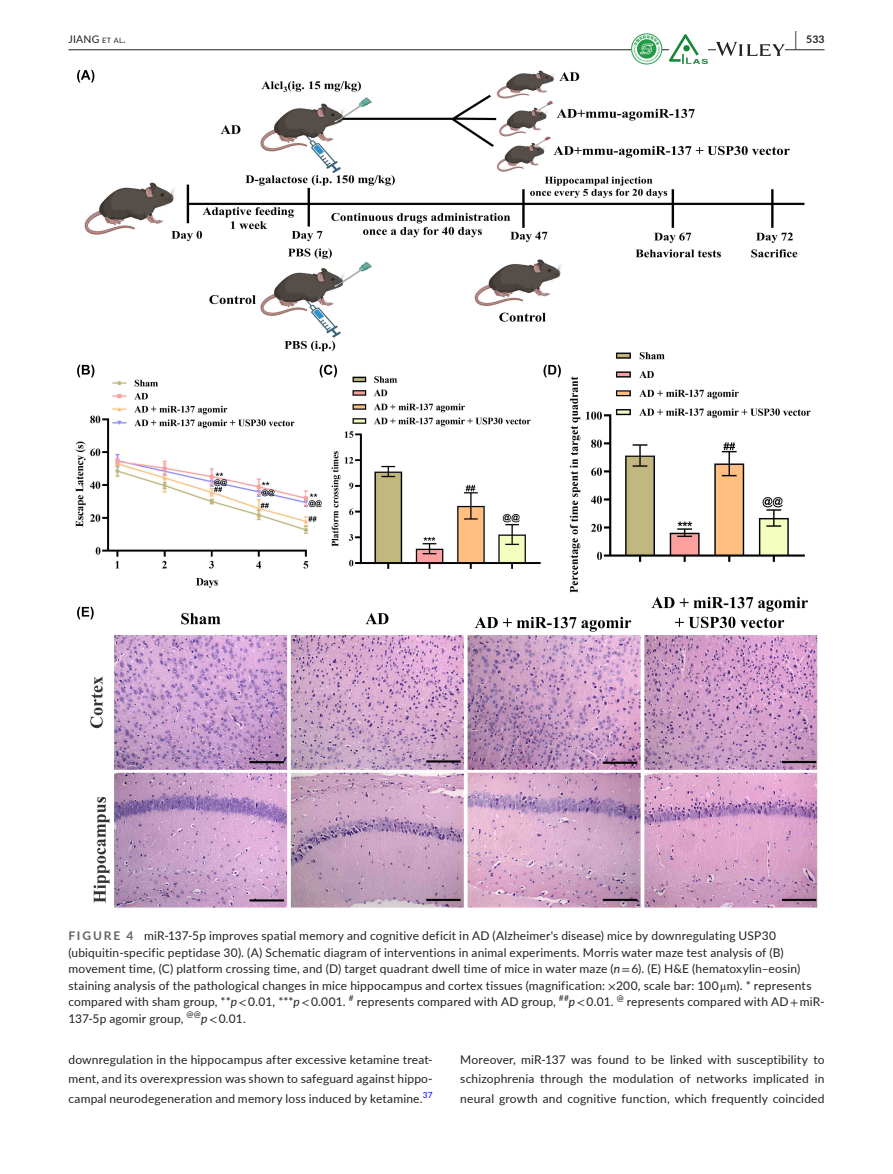
<style>
.page{position:relative;width:893px;height:1174px;background:#fff}
.page>*{position:absolute;margin:0;border:0;box-sizing:border-box;transform-origin:0 0}
.t1{font:12px/16.5px "Lato";letter-spacing:.015em;color:#231f20;text-align:justify}
.t2{font:10.5px "Lato";letter-spacing:.025em;color:#231f20}
.t3{font:700 10.5px "Lato";color:#231f20}
.s1{font-size:7.35px}
.s2{font-size:19.5px}
.s3{font-weight:700;color:#636366}
.s4{font-style:italic}
.s5{font-family:"STIX"}
</style>
<div class="page">
<hr style="left:68px;top:49px;width:756px;height:1px;background:#231f20">
<svg style="left:631px;top:34px;width:31px;height:30px"></svg>
<svg style="left:632px;top:34px;width:30px;height:30px"></svg>
<div style="left:631px;top:34px;width:31px;height:30px;border:1px solid #239b49;border-radius:50%"></div>
<svg style="left:634px;top:35px;width:26px;height:27px"></svg>
<img style="left:669px;top:34px;width:39px;height:30px">
<svg style="left:716px;top:42px;width:69px;height:14px"></svg>
<img style="left:75px;top:69px;width:743px;height:839px">
<p class="t2" style="left:68px;top:31px;width:59px">JIANG <span class="s1">et al</span>.</p>
<p class="t3" style="left:795px;top:31px;width:31px"><span class="s2">|</span> 533</p>
<p class="t1" style="left:68px;top:927px;width:757px;text-align:left"><span class="s3">FIGURE 4</span> miR-137-5p improves spatial memory and cognitive deficit in AD (Alzheimer's disease) mice by downregulating USP30 (ubiquitin-specific peptidase 30). (A) Schematic diagram of interventions in animal experiments. Morris water maze test analysis of (B) movement time, (C) platform crossing time, and (D) target quadrant dwell time of mice in water maze (<span class="s4">n</span><span class="s5">=</span> 6). (E) H&amp;E (hematoxylin–eosin) staining analysis of the pathological changes in mice hippocampus and cortex tissues (magnification: <span class="s5">×</span>200, scale bar: 100 <span class="s5">μ</span>m). * represents compared with sham group, **<span class="s4">p</span><span class="s5">&lt;</span> 0.01, ***<span class="s4">p</span><span class="s5">&lt;</span> 0.001. <sup>#</sup> represents compared with AD group, <sup>##</sup><span class="s4">p</span><span class="s5">&lt;</span> 0.01. <sup>@</sup> represents compared with AD <span class="s5">+</span> miR-137-5p agomir group, <sup>@@</sup><span class="s4">p</span><span class="s5">&lt;</span> 0.01.</p>
<p class="t1" style="left:68px;top:1049px;width:366px;line-height:19.5px">downregulation in the hippocampus after excessive ketamine treat&shy;ment, and its overexpression was shown to safeguard against hippo&shy;campal neurodegeneration and memory loss induced by ketamine.<sup>37</sup></p>
<p class="t1" style="left:460px;top:1049px;width:366px;line-height:19.5px">Moreover, miR-137 was found to be linked with susceptibility to schizophrenia through the modulation of networks implicated in neural growth and cognitive function, which frequently coincided</p>
</div>
